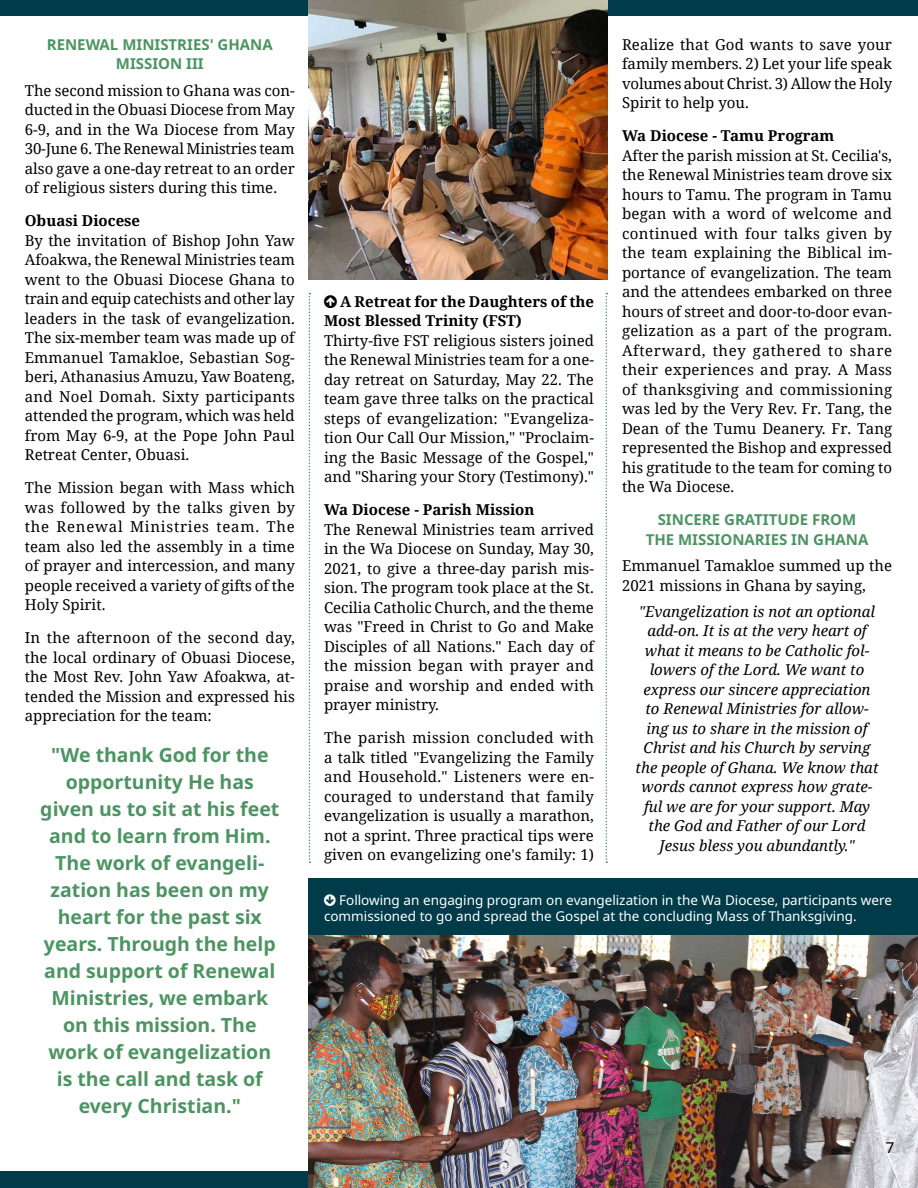
<style>
.page{position:relative;width:918px;height:1188px;background:#fff}
.page>*{position:absolute;margin:0;border:0;box-sizing:border-box;transform-origin:0 0}
.t1{font:700 19.5px/27px "Noto Sans";color:#4c9462;text-align:center}
.t2{font:15px/19.5px "Noto Serif";color:#000;text-align:justify}
.t3{font:italic 15px/19.5px "Noto Serif";color:#000;text-align:center}
.t4{font:700 15px/19.5px "Noto Serif";color:#000}
.t5{font:700 15px/19.5px "Noto Sans";color:#4c9462;text-align:center}
.t6{font:15px "Noto Sans";color:#000}
.t7{font:13.5px/16.5px "Noto Sans";color:#fff}
</style>
<div class="page">
<div style="left:0;top:1171px;width:918px;height:17px;background:#003b49"></div>
<div style="left:0;top:0;width:918px;height:15px;background:#003b49"></div>
<svg style="left:309px;top:293px;width:1px;height:570px"></svg>
<svg style="left:606px;top:293px;width:1px;height:570px"></svg>
<img style="left:309px;top:935px;width:609px;height:253px">
<img style="left:309px;top:0;width:298px;height:280px">
<div style="left:309px;top:878px;width:609px;height:57px;background:#003b49"></div>
<p class="t5" style="left:47px;top:35px;width:228px">RENEWAL MINISTRIES' GHANA<br>MISSION III</p>
<p class="t2" style="left:25px;top:80px;width:272px">The second mission to Ghana was con&shy;ducted in the Obuasi Diocese from May 6-9, and in the Wa Diocese from May 30-June 6. The Renewal Ministries team also gave a one-day retreat to an order of religious sisters during this time.</p>
<p class="t4" style="left:25px;top:211px;width:117px">Obuasi Diocese</p>
<p class="t2" style="left:25px;top:230px;width:272px">By the invitation of Bishop John Yaw Afoakwa, the Renewal Ministries team went to the Obuasi Diocese Ghana to train and equip catechists and other lay leaders in the task of evangelization.<br>The six-member team was made up of Emmanuel Tamakloe, Sebastian Sog&shy;beri, Athanasius Amuzu, Yaw Boateng, and Noel Domah. Sixty participants attended the program, which was held from May 6-9, at the Pope John Paul Retreat Center, Obuasi.</p>
<p class="t2" style="left:25px;top:478px;width:272px">The Mission began with Mass which was followed by the talks given by the Renewal Ministries team. The team also led the assembly in a time of prayer and intercession, and many people received a variety of gifts of the Holy Spirit.</p>
<p class="t2" style="left:25px;top:628px;width:272px">In the afternoon of the second day, the local ordinary of Obuasi Diocese, the Most Rev. John Yaw Afoakwa, at&shy;tended the Mission and expressed his appreciation for the team:</p>
<p class="t1" style="left:40px;top:742px;width:241px">"We thank God for the opportunity He has given us to sit at his feet and to learn from Him.<br>The work of evangeli&shy;zation has been on my heart for the past six years. Through the help and support of Renewal<br>Ministries, we embark on this mission. The work of evangelization is the call and task of every Christian."</p>
<p class="t4" style="left:324px;top:291px;width:272px;text-indent:16px">A Retreat for the Daughters of the<br>Most Blessed Trinity (FST)</p>
<p class="t2" style="left:324px;top:330px;width:272px">Thirty-five FST religious sisters joined the Renewal Ministries team for a one&shy;day retreat on Saturday, May 22. The team gave three talks on the practical steps of evangelization: "Evangeliza&shy;tion Our Call Our Mission," "Proclaim&shy;ing the Basic Message of the Gospel," and "Sharing your Story (Testimony)."</p>
<p class="t4" style="left:324px;top:499px;width:212px">Wa Diocese - Parish Mission</p>
<p class="t2" style="left:324px;top:519px;width:272px">The Renewal Ministries team arrived in the Wa Diocese on Sunday, May 30, 2021, to give a three-day parish mis&shy;sion. The program took place at the St.<br>Cecilia Catholic Church, and the theme was "Freed in Christ to Go and Make Disciples of all Nations." Each day of the mission began with prayer and praise and worship and ended with prayer ministry.</p>
<p class="t2" style="left:324px;top:727px;width:272px">The parish mission concluded with a talk titled "Evangelizing the Family and Household." Listeners were en&shy;couraged to understand that family evangelization is usually a marathon, not a sprint. Three practical tips were given on evangelizing one's family: 1)</p>
<p class="t2" style="left:622px;top:34px;width:272px">Realize that God wants to save your family members. 2) Let your life speak volumes about Christ. 3) Allow the Holy Spirit to help you.</p>
<p class="t4" style="left:622px;top:126px;width:214px">Wa Diocese - Tamu Program</p>
<p class="t2" style="left:622px;top:145px;width:272px">After the parish mission at St. Cecilia's, the Renewal Ministries team drove six hours to Tamu. The program in Tamu began with a word of welcome and continued with four talks given by the team explaining the Biblical im&shy;portance of evangelization. The team and the attendees embarked on three hours of street and door-to-door evan&shy;gelization as a part of the program.<br>Afterward, they gathered to share their experiences and pray. A Mass of thanksgiving and commissioning was led by the Very Rev. Fr. Tang, the Dean of the Tumu Deanery. Fr. Tang represented the Bishop and expressed his gratitude to the team for coming to the Wa Diocese.</p>
<p class="t5" style="left:646px;top:511px;width:224px">SINCERE GRATITUDE FROM<br>THE MISSIONARIES IN GHANA</p>
<p class="t2" style="left:622px;top:556px;width:272px">Emmanuel Tamakloe summed up the<br>2021 missions in Ghana by saying,</p>
<p class="t3" style="left:636px;top:601px;width:244px">"Evangelization is not an optional add-on. It is at the very heart of what it means to be Catholic fol&shy;lowers of the Lord. We want to express our sincere appreciation to Renewal Ministries for allow&shy;ing us to share in the mission of<br>Christ and his Church by serving the people of Ghana. We know that words cannot express how grate&shy;ful we are for your support. May the God and Father of our Lord<br>Jesus bless you abundantly."</p>
<p class="t7" style="left:324px;top:892px;width:570px;text-indent:15px">Following an engaging program on evangelization in the Wa Diocese, participants were commissioned to go and spread the Gospel at the concluding Mass of Thanksgiving.</p>
<p class="t6" style="left:886px;top:1137px;width:10px">7</p>
</div>
